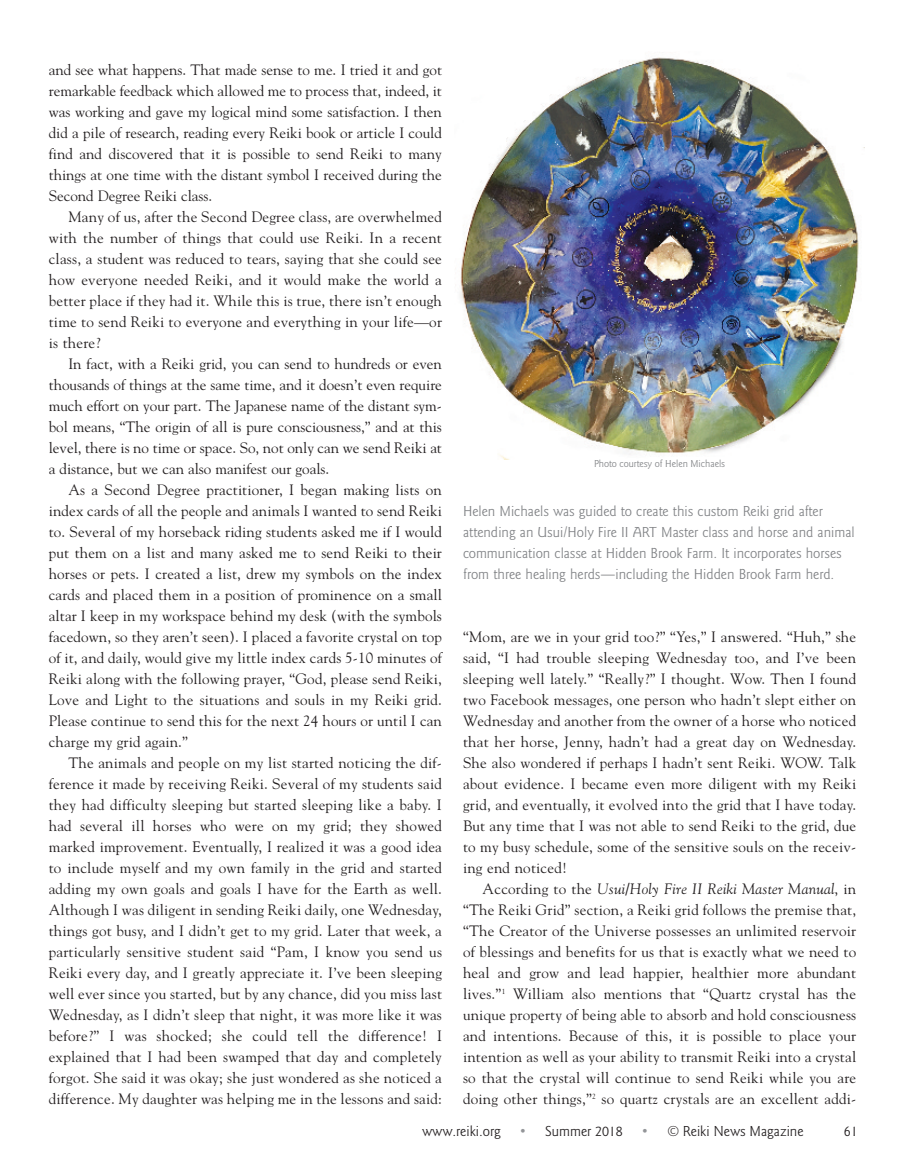
<style>
.page{position:relative;width:905px;height:1175px;background:#fff}
.page>*{position:absolute;margin:0;border:0;box-sizing:border-box;transform-origin:0 0}
.t1{font:15px/21px "Goudy";letter-spacing:.015em;color:#231f20;text-align:justify}
.t2{font:15px/21px "Goudy Sans Pro";color:#808285}
.t3{font:15px "Goudy Sans Pro";color:#231f20}
.t4{font:10.5px "Goudy Sans Pro";color:#808285}
.s1{font-style:italic}
.s2{color:#939598}
</style>
<div class="page">
<img style="left:460px;top:57px;width:404px;height:402px">
<p class="t1" style="left:49px;top:59px;width:395px">and see what happens. That made sense to me. I tried it and got remarkable feedback which allowed me to process that, indeed, it was working and gave my logical mind some satisfaction. I then did a pile of research, reading every Reiki book or article I could find and discovered that it is possible to send Reiki to many things at one time with the distant symbol I received during the Second Degree Reiki class.</p>
<p class="t1" style="left:49px;top:206px;width:395px;text-indent:20px">Many of us, after the Second Degree class, are overwhelmed with the number of things that could use Reiki. In a recent class, a student was reduced to tears, saying that she could see how everyone needed Reiki, and it would make the world a better place if they had it. While this is true, there isn’t enough time to send Reiki to everyone and everything in your life—or is there?</p>
<p class="t1" style="left:49px;top:353px;width:395px;text-indent:20px">In fact, with a Reiki grid, you can send to hundreds or even thousands of things at the same time, and it doesn’t even require much effort on your part. The Japanese name of the distant sym&shy;bol means, “The origin of all is pure consciousness,” and at this level, there is no time or space. So, not only can we send Reiki at a distance, but we can also manifest our goals.</p>
<p class="t1" style="left:49px;top:479px;width:395px;text-indent:20px">As a Second Degree practitioner, I began making lists on index cards of all the people and animals I wanted to send Reiki to. Several of my horseback riding students asked me if I would put them on a list and many asked me to send Reiki to their horses or pets. I created a list, drew my symbols on the index cards and placed them in a position of prominence on a small altar I keep in my workspace behind my desk (with the symbols facedown, so they aren’t seen). I placed a favorite crystal on top of it, and daily, would give my little index cards 5-10 minutes of Reiki along with the following prayer, “God, please send Reiki, Love and Light to the situations and souls in my Reiki grid.<br>Please continue to send this for the next 24 hours or until I can charge my grid again.”</p>
<p class="t1" style="left:49px;top:752px;width:395px;text-indent:20px">The animals and people on my list started noticing the dif&shy;ference it made by receiving Reiki. Several of my students said they had difficulty sleeping but started sleeping like a baby. I had several ill horses who were on my grid; they showed marked improvement. Eventually, I realized it was a good idea to include myself and my own family in the grid and started adding my own goals and goals I have for the Earth as well.<br>Although I was diligent in sending Reiki daily, one Wednesday, things got busy, and I didn’t get to my grid. Later that week, a particularly sensitive student said “Pam, I know you send us Reiki every day, and I greatly appreciate it. I’ve been sleeping well ever since you started, but by any chance, did you miss last Wednesday, as I didn’t sleep that night, it was more like it was before?” I was shocked; she could tell the difference! I explained that I had been swamped that day and completely forgot. She said it was okay; she just wondered as she noticed a difference. My daughter was helping me in the lessons and said:</p>
<p class="t4" style="left:594px;top:460px;width:133px">Photo courtesy of Helen Michaels</p>
<p class="t2" style="left:463px;top:502px;width:393px">Helen Michaels was guided to create this custom Reiki grid after attending an Usui/Holy Fire II ART Master class and horse and animal communication classe at Hidden Brook Farm. It incorporates horses from three healing herds—including the Hidden Brook Farm herd.</p>
<p class="t1" style="left:463px;top:626px;width:395px">“Mom, are we in your grid too?” “Yes,” I answered. “Huh,” she said, “I had trouble sleeping Wednesday too, and I’ve been sleeping well lately.” “Really?” I thought. Wow. Then I found two Facebook messages, one person who hadn’t slept either on Wednesday and another from the owner of a horse who noticed that her horse, Jenny, hadn’t had a great day on Wednesday.<br>She also wondered if perhaps I hadn’t sent Reiki. WOW. Talk about evidence. I became even more diligent with my Reiki grid, and eventually, it evolved into the grid that I have today.<br>But any time that I was not able to send Reiki to the grid, due to my busy schedule, some of the sensitive souls on the receiv&shy;ing end noticed!</p>
<p class="t1" style="left:463px;top:878px;width:395px;text-indent:20px">According to the <span class="s1">Usui/Holy Fire II Reiki Master Manual</span>, in “The Reiki Grid” section, a Reiki grid follows the premise that, “The Creator of the Universe possesses an unlimited reservoir of blessings and benefits for us that is exactly what we need to heal and grow and lead happier, healthier more abundant lives.”<sup>1</sup> William also mentions that “Quartz crystal has the unique property of being able to absorb and hold consciousness and intentions. Because of this, it is possible to place your intention as well as your ability to transmit Reiki into a crystal so that the crystal will continue to send Reiki while you are doing other things,”<sup>2</sup> so quartz crystals are an excellent addi-</p>
<p class="t3" style="left:422px;top:1125px;width:106px">www.reiki.org <span class="s2">•</span></p>
<p class="t3" style="left:545px;top:1125px;width:105px">Summer 2018 <span class="s2">•</span></p>
<p class="t3" style="left:667px;top:1125px;width:138px">© Reiki News Magazine</p>
<p class="t3" style="left:843px;top:1125px;width:15px">61</p>
</div>
